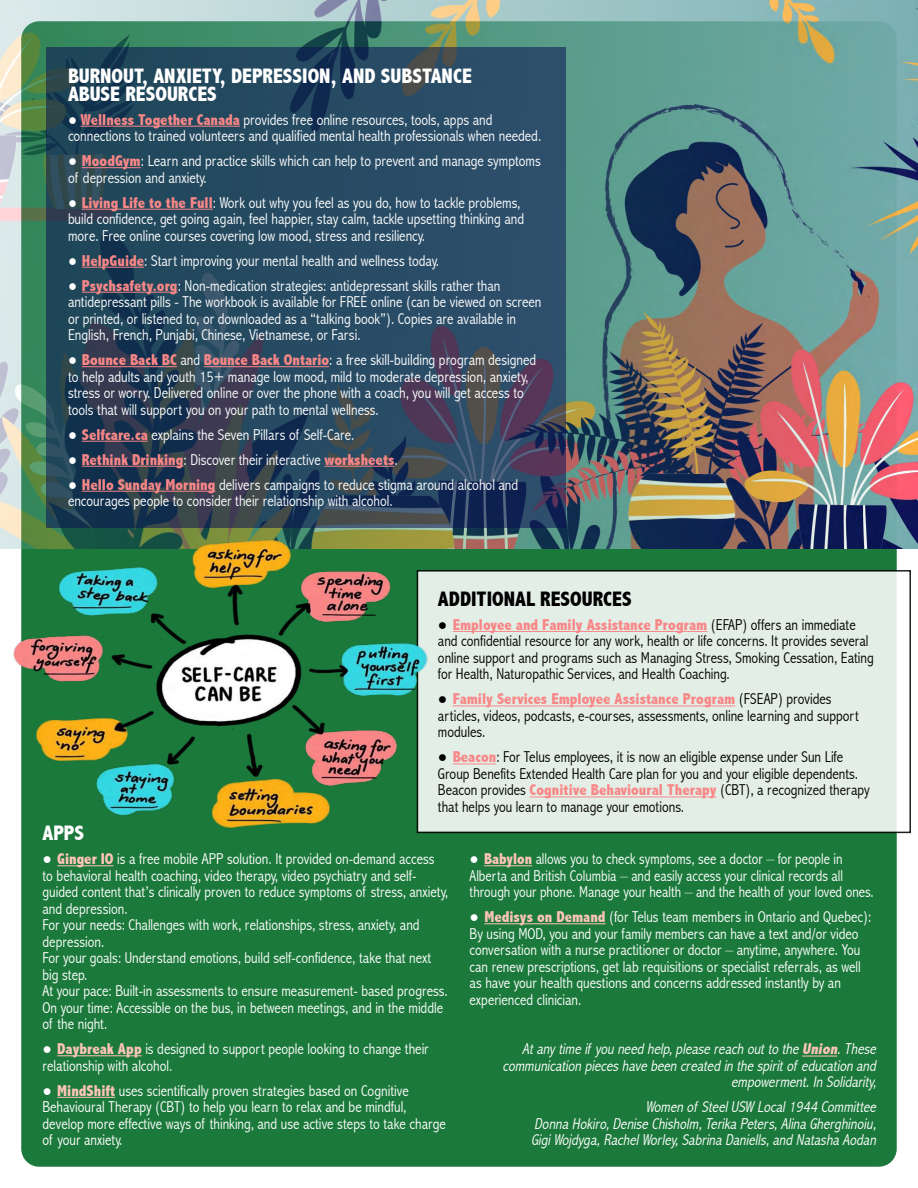
<style>
.page{position:relative;width:918px;height:1188px;background:#fff}
.page>*{position:absolute;margin:0;border:0;box-sizing:border-box;transform-origin:0 0}
.t1{font:800 condensed 21px/18px "Abadi";color:#fff}
.t2{font:800 condensed 21px "Abadi";color:#000}
.t3{font:300 condensed 15.75px/16.5px "Abadi";color:#fff}
.t4{font:300 condensed 15.75px/16.5px "Abadi";color:#000}
.t5{font:italic 300 condensed 15.75px/16.5px "Abadi";color:#fff;text-align:right}
.s1{font-family:"Arial";font-weight:900;font-stretch:normal}
.s2{font-weight:800;color:#f98787}
.s3{font-weight:800;color:#ffc5b9}
</style>
<div class="page">
<div style="left:21px;top:21px;width:876px;height:1146px;background:#1b793b;border-radius:18px"></div>
<div style="left:417px;top:571px;width:493px;height:261px;background:#e3eee7"></div>
<div style="left:417px;top:570px;width:494px;height:263px;border:2px solid #000"></div>
<img style="left:0;top:0;width:918px;height:549px">
<hr style="left:453px;top:631px;width:254px;height:1px;background:#f98787">
<hr style="left:453px;top:706px;width:282px;height:1px;background:#f98787">
<hr style="left:453px;top:764px;width:43px;height:1px;background:#f98787">
<hr style="left:530px;top:797px;width:186px;height:1px;background:#f98787">
<svg style="left:47px;top:47px;width:519px;height:480px;background:#29465d"></svg>
<hr style="left:81px;top:126px;width:159px;height:1px;background:#f98787">
<hr style="left:82px;top:167px;width:59px;height:1px;background:#f98787">
<hr style="left:82px;top:209px;width:131px;height:1px;background:#f98787">
<hr style="left:82px;top:267px;width:62px;height:1px;background:#f98787">
<hr style="left:82px;top:292px;width:96px;height:1px;background:#f98787">
<hr style="left:82px;top:366px;width:95px;height:1px;background:#f98787">
<hr style="left:204px;top:366px;width:125px;height:1px;background:#f98787">
<hr style="left:82px;top:441px;width:66px;height:1px;background:#f98787">
<hr style="left:82px;top:466px;width:101px;height:1px;background:#f98787">
<hr style="left:324px;top:466px;width:70px;height:1px;background:#f98787">
<hr style="left:82px;top:491px;width:134px;height:1px;background:#f98787">
<hr style="left:57px;top:865px;width:57px;height:1px;background:#ffc5b9">
<hr style="left:57px;top:1055px;width:85px;height:1px;background:#ffc5b9">
<hr style="left:57px;top:1097px;width:58px;height:1px;background:#ffc5b9">
<hr style="left:484px;top:865px;width:48px;height:1px;background:#ffc5b9">
<hr style="left:484px;top:923px;width:122px;height:1px;background:#ffc5b9">
<hr style="left:802px;top:1056px;width:35px;height:1px;background:#ffc5b9">
<img style="left:11px;top:527px;width:417px;height:313px">
<h1 class="t1" style="left:68px;top:67px;width:405px">BURNOUT, ANXIETY, DEPRESSION, AND SUBSTANCE<br>ABUSE RESOURCES</h1>
<p class="t3" style="left:68px;top:111px;width:475px"><span class="s1">●</span> <span class="s2">Wellness Together Canada</span> provides free online resources, tools, apps and connections to trained volunteers and qualified mental health professionals when needed.</p>
<p class="t3" style="left:68px;top:153px;width:474px"><span class="s1">●</span> <span class="s2">MoodGym</span>: Learn and practice skills which can help to prevent and manage symptoms of depression and anxiety.</p>
<p class="t3" style="left:68px;top:194px;width:458px"><span class="s1">●</span> <span class="s2">Living Life to the Full</span>: Work out why you feel as you do, how to tackle problems, build confidence, get going again, feel happier, stay calm, tackle upsetting thinking and more. Free online courses covering low mood, stress and resiliency.</p>
<p class="t3" style="left:68px;top:252px;width:372px"><span class="s1">●</span> <span class="s2">HelpGuide</span>: Start improving your mental health and wellness today.</p>
<p class="t3" style="left:68px;top:277px;width:475px"><span class="s1">●</span> <span class="s2">Psychsafety.org</span>: Non-medication strategies: antidepressant skills rather than antidepressant pills - The workbook is available for FREE online (can be viewed on screen or printed, or listened to, or downloaded as a “talking book”). Copies are available in English, French, Punjabi, Chinese, Vietnamese, or Farsi.</p>
<p class="t3" style="left:68px;top:352px;width:470px"><span class="s1">●</span> <span class="s2">Bounce Back BC</span> and <span class="s2">Bounce Back Ontario</span>: a free skill-building program designed to help adults and youth 15+ manage low mood, mild to moderate depression, anxiety, stress or worry. Delivered online or over the phone with a coach, you will get access to tools that will support you on your path to mental wellness.</p>
<p class="t3" style="left:68px;top:426px;width:288px"><span class="s1">●</span> <span class="s2">Selfcare.ca</span> explains the Seven Pillars of Self-Care.</p>
<p class="t3" style="left:68px;top:451px;width:331px"><span class="s1">●</span> <span class="s2">Rethink Drinking</span>: Discover their interactive <span class="s2">worksheets</span>.</p>
<p class="t3" style="left:68px;top:476px;width:452px"><span class="s1">●</span> <span class="s2">Hello Sunday Morning</span> delivers campaigns to reduce stigma around alcohol and encourages people to consider their relationship with alcohol.</p>
<h1 class="t2" style="left:438px;top:587px;width:195px">ADDITIONAL RESOURCES</h1>
<h1 class="t1" style="left:43px;top:824px;width:43px">APPS</h1>
<p class="t4" style="left:438px;top:616px;width:437px"><span class="s1">●</span> <span class="s2">Employee and Family Assistance Program</span> (EFAP) offers an immediate and confidential resource for any work, health or life concerns. It provides several online support and programs such as Managing Stress, Smoking Cessation, Eating for Health, Naturopathic Services, and Health Coaching.</p>
<p class="t4" style="left:438px;top:691px;width:423px"><span class="s1">●</span> <span class="s2">Family Services Employee Assistance Program</span> (FSEAP) provides articles, videos, podcasts, e-courses, assessments, online learning and support modules.</p>
<p class="t4" style="left:438px;top:749px;width:433px"><span class="s1">●</span> <span class="s2">Beacon</span>: For Telus employees, it is now an eligible expense under Sun Life Group Benefits Extended Health Care plan for you and your eligible dependents.<br>Beacon provides <span class="s2">Cognitive Behavioural Therapy</span> (CBT), a recognized therapy that helps you learn to manage your emotions.</p>
<p class="t3" style="left:43px;top:851px;width:407px"><span class="s1">●</span> <span class="s3">Ginger IO</span> is a free mobile APP solution. It provided on-demand access to behavioral health coaching, video therapy, video psychiatry and self&shy;guided content that’s clinically proven to reduce symptoms of stress, anxiety, and depression.<br>For your needs: Challenges with work, relationships, stress, anxiety, and depression.<br>For your goals: Understand emotions, build self-confidence, take that next big step.<br>At your pace: Built-in assessments to ensure measurement- based progress.<br>On your time: Accessible on the bus, in between meetings, and in the middle of the night.</p>
<p class="t3" style="left:43px;top:1041px;width:388px"><span class="s1">●</span> <span class="s3">Daybreak App</span> is designed to support people looking to change their relationship with alcohol.</p>
<p class="t3" style="left:43px;top:1082px;width:405px"><span class="s1">●</span> <span class="s3">MindShift</span> uses scientifically proven strategies based on Cognitive Behavioural Therapy (CBT) to help you learn to relax and be mindful, develop more effective ways of thinking, and use active steps to take charge of your anxiety.</p>
<p class="t3" style="left:470px;top:851px;width:406px"><span class="s1">●</span> <span class="s3">Babylon</span> allows you to check symptoms, see a doctor – for people in<br>Alberta and British Columbia – and easily access your clinical records all through your phone. Manage your health – and the health of your loved ones.</p>
<p class="t3" style="left:470px;top:909px;width:403px"><span class="s1">●</span> <span class="s3">Medisys on Demand</span> (for Telus team members in Ontario and Quebec):<br>By using MOD, you and your family members can have a text and/or video conversation with a nurse practitioner or doctor – anytime, anywhere. You can renew prescriptions, get lab requisitions or specialist referrals, as well as have your health questions and concerns addressed instantly by an experienced clinician.</p>
<p class="t5" style="left:502px;top:1041px;width:378px">Atany time if you need help,please reach outto the <span class="s3">Union</span>.These communication pieceshave been created in the spiritof education and empowerment.In Solidarity,</p>
<p class="t5" style="left:531px;top:1099px;width:349px;text-align:justify;text-indent:115px">Women of SteelUSW Local1944 Committee Donna Hokiro,Denise Chisholm,Terika Peters,Alina Gherghinoiu, GigiWojdyga,RachelWorley,Sabrina Daniells,and Natasha Aodan</p>
</div>
